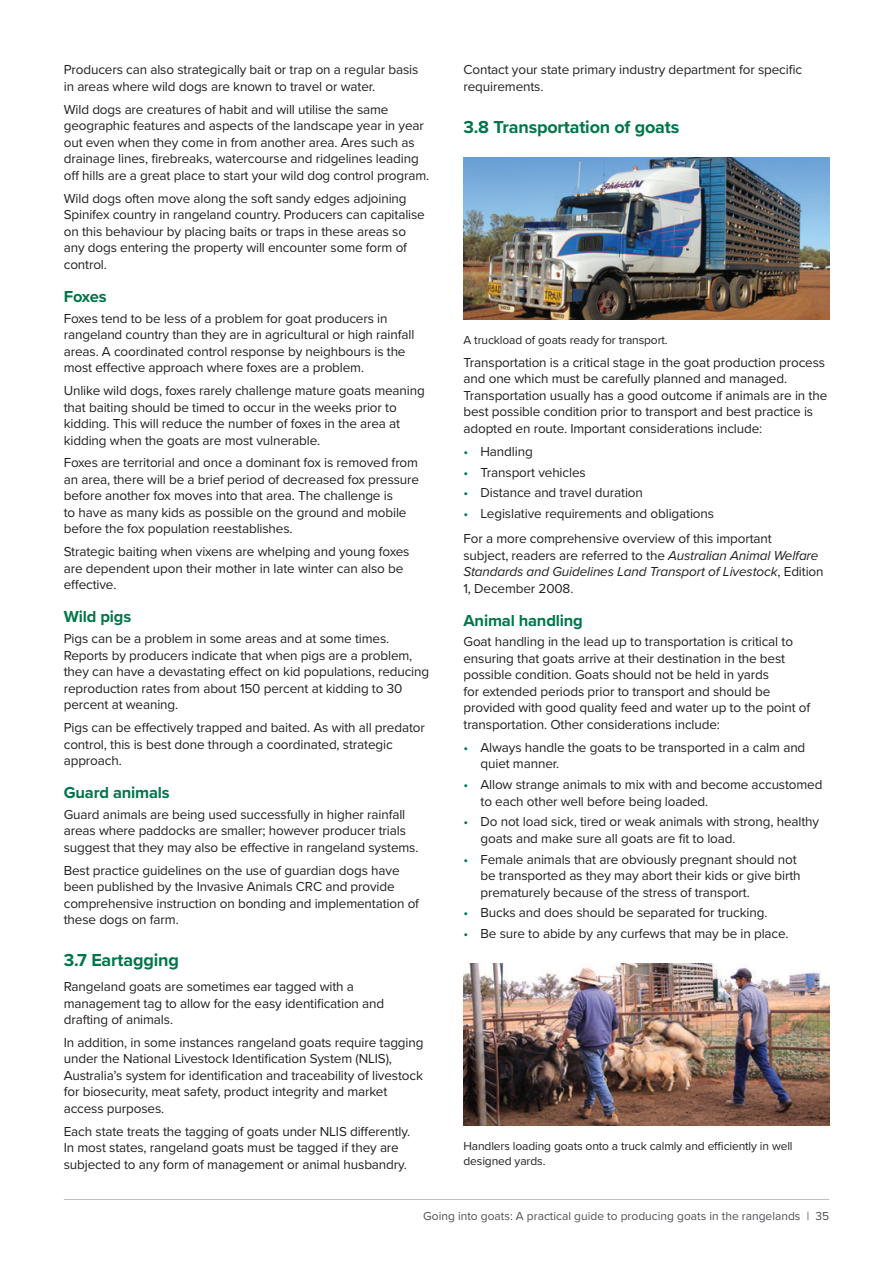
<style>
.page{position:relative;width:893px;height:1263px;background:#fff}
.page>*{position:absolute;margin:0;border:0;box-sizing:border-box;transform-origin:0 0}
.t1{font:700 18px "Proxima Nova";letter-spacing:-.01em;color:#00764a}
.t2{font:700 16.5px "Proxima Nova";letter-spacing:-.01em;color:#00764a}
.t3{font:13.5px/16.5px "Proxima Nova";letter-spacing:-.01em;color:#231f20}
.t4{font:italic 13.5px/16.5px "Proxima Nova";letter-spacing:-.01em;color:#231f20}
.t5{font:12px/15px "Proxima Nova";letter-spacing:-.01em;color:#231f20}
.t6{font:12px "Proxima Nova";color:#4d4f54}
.s1{color:#00764a}
.s2{font-style:normal}
</style>
<div class="page">
<hr style="left:64px;top:1199px;width:765px;height:1px;background:#c3bfc1">
<img style="left:463px;top:158px;width:366px;height:162px">
<img style="left:463px;top:963px;width:366px;height:162px">
<p class="t3" style="left:64px;top:61px;width:356px">Producers can also strategically bait or trap on a regular basis in areas where wild dogs are known to travel or water.</p>
<p class="t3" style="left:64px;top:100px;width:367px">Wild dogs are creatures of habit and will utilise the same geographic features and aspects of the landscape year in year out even when they come in from another area. Ares such as drainage lines, firebreaks, watercourse and ridgelines leading off hills are a great place to start your wild dog control program.</p>
<p class="t3" style="left:64px;top:189px;width:363px">Wild dogs often move along the soft sandy edges adjoining Spinifex country in rangeland country. Producers can capitalise on this behaviour by placing baits or traps in these areas so any dogs entering the property will encounter some form of control.</p>
<p class="t2" style="left:64px;top:284px;width:44px">Foxes</p>
<p class="t3" style="left:64px;top:309px;width:352px">Foxes tend to be less of a problem for goat producers in rangeland country than they are in agricultural or high rainfall areas. A coordinated control response by neighbours is the most effective approach where foxes are a problem.</p>
<p class="t3" style="left:64px;top:382px;width:363px">Unlike wild dogs, foxes rarely challenge mature goats meaning that baiting should be timed to occur in the weeks prior to kidding. This will reduce the number of foxes in the area at kidding when the goats are most vulnerable.</p>
<p class="t3" style="left:64px;top:454px;width:357px">Foxes are territorial and once a dominant fox is removed from an area, there will be a brief period of decreased fox pressure before another fox moves into that area. The challenge is<br>to have as many kids as possible on the ground and mobile before the fox population reestablishes.</p>
<p class="t3" style="left:64px;top:543px;width:347px">Strategic baiting when vixens are whelping and young foxes are dependent upon their mother in late winter can also be effective.</p>
<p class="t2" style="left:64px;top:605px;width:69px">Wild pigs</p>
<p class="t3" style="left:64px;top:630px;width:367px">Pigs can be a problem in some areas and at some times.<br>Reports by producers indicate that when pigs are a problem, they can have a devastating effect on kid populations, reducing reproduction rates from about 150 percent at kidding to 30 percent at weaning.</p>
<p class="t3" style="left:64px;top:719px;width:363px">Pigs can be effectively trapped and baited. As with all predator control, this is best done through a coordinated, strategic approach.</p>
<p class="t2" style="left:64px;top:780px;width:107px">Guard animals</p>
<p class="t3" style="left:64px;top:806px;width:356px">Guard animals are being used successfully in higher rainfall areas where paddocks are smaller; however producer trials suggest that they may also be effective in rangeland systems.</p>
<p class="t3" style="left:64px;top:861px;width:357px">Best practice guidelines on the use of guardian dogs have been published by the Invasive Animals CRC and provide comprehensive instruction on bonding and implementation of these dogs on farm.</p>
<h1 class="t1" style="left:64px;top:946px;width:117px">3.7 Eartagging</h1>
<p class="t3" style="left:64px;top:978px;width:322px">Rangeland goats are sometimes ear tagged with a management tag to allow for the easy identification and drafting of animals.</p>
<p class="t3" style="left:64px;top:1033px;width:361px">In addition, in some instances rangeland goats require tagging under the National Livestock Identification System (NLIS), Australia’s system for identification and traceability of livestock for biosecurity, meat safety, product integrity and market access purposes.</p>
<p class="t3" style="left:64px;top:1122px;width:348px">Each state treats the tagging of goats under NLIS differently.<br>In most states, rangeland goats must be tagged if they are subjected to any form of management or animal husbandry.</p>
<p class="t3" style="left:463px;top:61px;width:340px">Contact your state primary industry department for specific requirements.</p>
<h1 class="t1" style="left:463px;top:113px;width:217px">3.8 Transportation of goats</h1>
<p class="t5" style="left:463px;top:332px;width:206px">A truckload of goats ready for transport.</p>
<p class="t3" style="left:463px;top:353px;width:365px">Transportation is a critical stage in the goat production process and one which must be carefully planned and managed.<br>Transportation usually has a good outcome if animals are in the best possible condition prior to transport and best practice is adopted en route. Important considerations include:</p>
<p class="t3" style="left:463px;top:442px;width:71px"><span class="s1">•</span> Handling</p>
<p class="t3" style="left:463px;top:463px;width:124px"><span class="s1">•</span> Transport vehicles</p>
<p class="t3" style="left:463px;top:484px;width:181px"><span class="s1">•</span> Distance and travel duration</p>
<p class="t3" style="left:463px;top:500px;width:310px;line-height:25px"><span class="s1">•</span> Legislative requirements and obligations<br>For a more comprehensive overview of this important</p>
<p class="t4" style="left:463px;top:546px;width:362px"><span class="s2">subject, readers are referred to the</span> Australian Animal Welfare<br>Standards and Guidelines Land Transport of Livestock<span class="s2">, Edition<br>1, December 2008.</span></p>
<p class="t2" style="left:463px;top:608px;width:121px">Animal handling</p>
<p class="t3" style="left:463px;top:633px;width:348px">Goat handling in the lead up to transportation is critical to ensuring that goats arrive at their destination in the best possible condition. Goats should not be held in yards<br>for extended periods prior to transport and should be provided with good quality feed and water up to the point of transportation. Other considerations include:</p>
<p class="t3" style="left:480px;top:738px;width:326px;text-indent:-17px"><span class="s1">•</span> Always handle the goats to be transported in a calm and quiet manner.</p>
<p class="t3" style="left:480px;top:776px;width:344px;text-indent:-17px"><span class="s1">•</span> Allow strange animals to mix with and become accustomed to each other well before being loaded.</p>
<p class="t3" style="left:480px;top:813px;width:340px;text-indent:-17px"><span class="s1">•</span> Do not load sick, tired or weak animals with strong, healthy goats and make sure all goats are fit to load.</p>
<p class="t3" style="left:480px;top:850px;width:322px;text-indent:-17px"><span class="s1">•</span> Female animals that are obviously pregnant should not be transported as they may abort their kids or give birth prematurely because of the stress of transport.</p>
<p class="t3" style="left:463px;top:904px;width:305px"><span class="s1">•</span> Bucks and does should be separated for trucking.</p>
<p class="t3" style="left:463px;top:925px;width:327px"><span class="s1">•</span> Be sure to abide by any curfews that may be in place.</p>
<p class="t5" style="left:463px;top:1137px;width:331px">Handlers loading goats onto a truck calmly and efficiently in well designed yards.</p>
<p class="t6" style="left:423px;top:1207px;width:407px">Going into goats: A practical guide to producing goats in the rangelands | 35</p>
</div>
